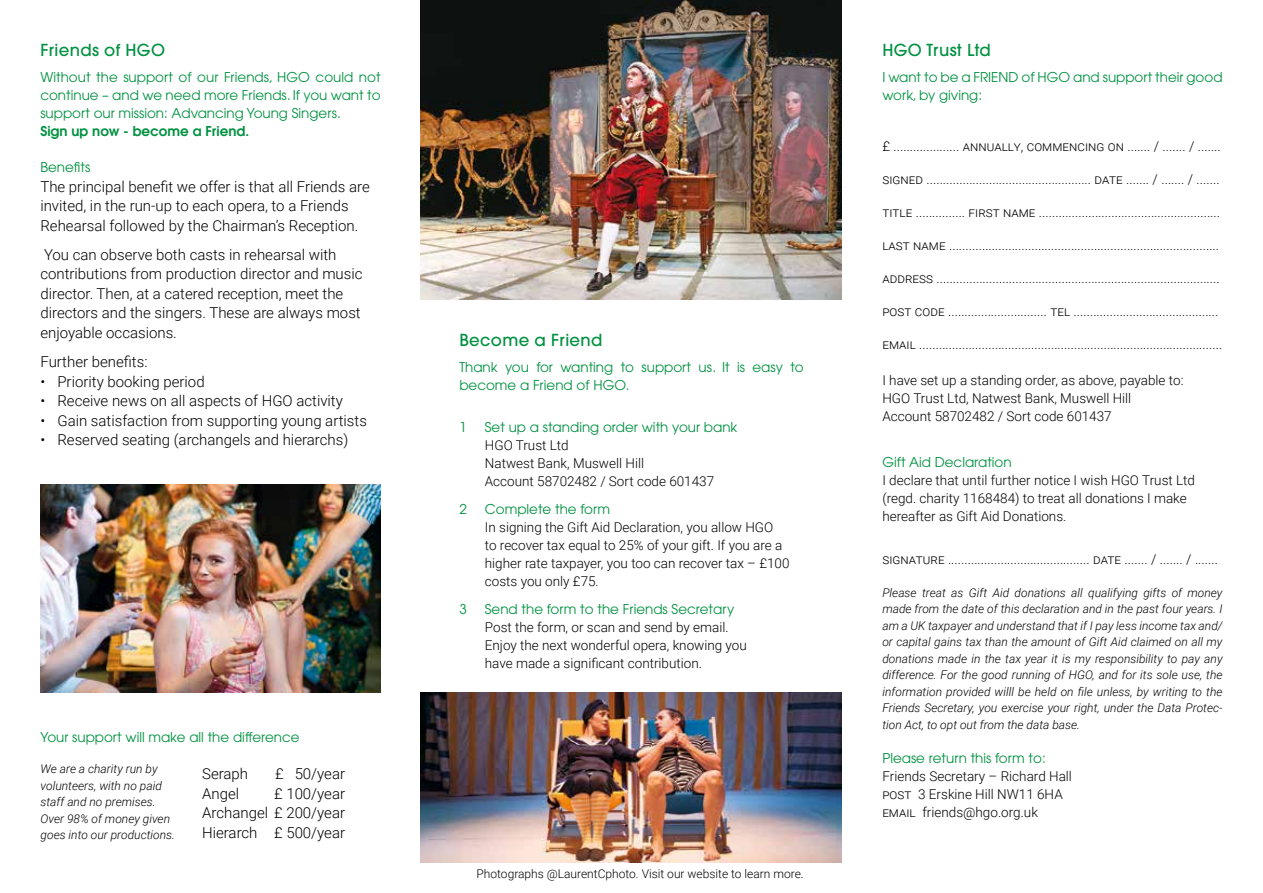
<style>
.page{position:relative;width:1263px;height:893px;background:#fff}
.page>*{position:absolute;margin:0;border:0;box-sizing:border-box;transform-origin:0 0}
.t1{font:500 16.5px "Avant Garde";letter-spacing:.02em;color:#009141}
.t2{font:300 15px/19.5px "Roboto";color:#000}
.t3{font:300 13.5px/18px "Roboto";color:#000}
.t4{font:13.5px/18px "Avant Garde";color:#009141}
.t5{font:600 13.5px "Avant Garde";color:#009141}
.t6{font:italic 300 12px/16.5px "Roboto";color:#000}
.t7{font:300 12px "Roboto";color:#000}
</style>
<div class="page">
<img style="left:40px;top:484px;width:341px;height:208px">
<img style="left:421px;top:0;width:421px;height:300px">
<img style="left:421px;top:692px;width:421px;height:170px">
<p class="t1" style="left:40px;top:39px;width:126px">Friends of HGO</p>
<p class="t4" style="left:40px;top:68px;width:342px;text-align:justify">Without the support of our Friends, HGO could not continue – and we need more Friends. If you want to support our mission: Advancing Young Singers.</p>
<p class="t5" style="left:40px;top:122px;width:210px">Sign up now - become a Friend.</p>
<p class="t4" style="left:40px;top:158px;width:51px">Benefits</p>
<p class="t2" style="left:40px;top:176px;width:331px">The principal benefit we offer is that all Friends are invited, in the run-up to each opera, to a Friends<br>Rehearsal followed by the Chairman’s Reception.</p>
<p class="t2" style="left:40px;top:244px;width:324px">You can observe both casts in rehearsal with contributions from production director and music director. Then, at a catered reception, meet the directors and the singers. These are always most enjoyable occasions.</p>
<p class="t2" style="left:40px;top:351px;width:109px">Further benefits:</p>
<p class="t2" style="left:40px;top:371px;width:166px">• Priority booking period</p>
<p class="t2" style="left:40px;top:390px;width:304px">• Receive news on all aspects of HGO activity</p>
<p class="t2" style="left:40px;top:410px;width:328px">• Gain satisfaction from supporting young artists</p>
<p class="t2" style="left:40px;top:429px;width:309px">• Reserved seating (archangels and hierarchs)</p>
<p class="t4" style="left:41px;top:728px;width:261px">Your support will make all the difference</p>
<p class="t2" style="left:202px;top:764px;width:47px">Seraph</p>
<p class="t2" style="left:275px;top:764px;width:71px">£ 50/year</p>
<p class="t2" style="left:202px;top:783px;width:39px">Angel</p>
<p class="t6" style="left:41px;top:760px;width:136px">We are a charity run by volunteers, with no paid staff and no premises.<br>Over 98% of money given goes into our productions.</p>
<p class="t2" style="left:202px;top:783px;width:144px;text-align:justify;text-indent:72px">£ 100/year Archangel £ 200/year Hierarch £ 500/year</p>
<p class="t1" style="left:459px;top:330px;width:145px">Become a Friend</p>
<p class="t4" style="left:459px;top:358px;width:346px">Thank you for wanting to support us. It is easy to become a Friend of HGO.</p>
<p class="t4" style="left:459px;top:418px;width:9px">1</p>
<p class="t4" style="left:485px;top:418px;width:254px">Set up a standing order with your bank</p>
<p class="t3" style="left:485px;top:436px;width:231px">HGO Trust Ltd<br>Natwest Bank, Muswell Hill<br>Account 58702482 / Sort code 601437</p>
<p class="t4" style="left:459px;top:500px;width:9px">2</p>
<p class="t4" style="left:485px;top:500px;width:127px">Complete the form</p>
<p class="t3" style="left:485px;top:518px;width:306px">In signing the Gift Aid Declaration, you allow HGO<br>to recover tax equal to 25% of your gift. If you are a higher rate taxpayer, you too can recover tax – £100 costs you only £75.</p>
<p class="t4" style="left:459px;top:600px;width:9px">3</p>
<p class="t4" style="left:485px;top:600px;width:251px">Send the form to the Friends Secretary</p>
<p class="t3" style="left:485px;top:617px;width:264px">Post the form, or scan and send by email.<br>Enjoy the next wonderful opera, knowing you have made a significant contribution.</p>
<p class="t7" style="left:476px;top:865px;width:329px">Photographs @LaurentCphoto. Visit our website to learn more.</p>
<p class="t1" style="left:882px;top:39px;width:110px">HGO Trust Ltd</p>
<p class="t4" style="left:882px;top:68px;width:342px">I want to be a FRIEND of HGO and support their good work, by giving:</p>
<p class="t3" style="left:882px;top:137px;width:340px">£ .................... annually, commencing on ....... / ....... / .......</p>
<p class="t3" style="left:882px;top:170px;width:339px">signed .................................................. date ....... / ....... / .......</p>
<p class="t3" style="left:882px;top:203px;width:339px">title ............... first name .......................................................</p>
<p class="t3" style="left:882px;top:236px;width:338px">last name ..................................................................................</p>
<p class="t3" style="left:882px;top:269px;width:339px">address ......................................................................................</p>
<p class="t3" style="left:882px;top:302px;width:338px">post code .............................. tel ............................................</p>
<p class="t3" style="left:882px;top:335px;width:341px">email ............................................................................................</p>
<p class="t3" style="left:882px;top:371px;width:303px">I have set up a standing order, as above, payable to:<br>HGO Trust Ltd, Natwest Bank, Muswell Hill<br>Account 58702482 / Sort code 601437</p>
<p class="t4" style="left:882px;top:453px;width:131px">Gift Aid Declaration</p>
<p class="t3" style="left:882px;top:471px;width:314px">I declare that until further notice I wish HGO Trust Ltd (regd. charity 1168484) to treat all donations I make hereafter as Gift Aid Donations.</p>
<p class="t3" style="left:882px;top:549px;width:337px">signature ........................................... date ....... / ....... / .......</p>
<p class="t6" style="left:882px;top:584px;width:342px;text-align:justify">Please treat as Gift Aid donations all qualifying gifts of money made from the date of this declaration and in the past four years. I am a UK taxpayer and understand that if I pay less income tax and/ or capital gains tax than the amount of Gift Aid claimed on all my donations made in the tax year it is my responsibility to pay any difference. For the good running of HGO, and for its sole use, the information provided willl be held on file unless, by writing to the Friends Secretary, you exercise your right, under the Data Protec&shy;tion Act, to opt out from the data base.</p>
<p class="t4" style="left:882px;top:749px;width:165px">Please return this form to:</p>
<p class="t3" style="left:882px;top:767px;width:191px">Friends Secretary – Richard Hall post 3 Erskine Hill NW11 6HA email friends@hgo.org.uk</p>
</div>
